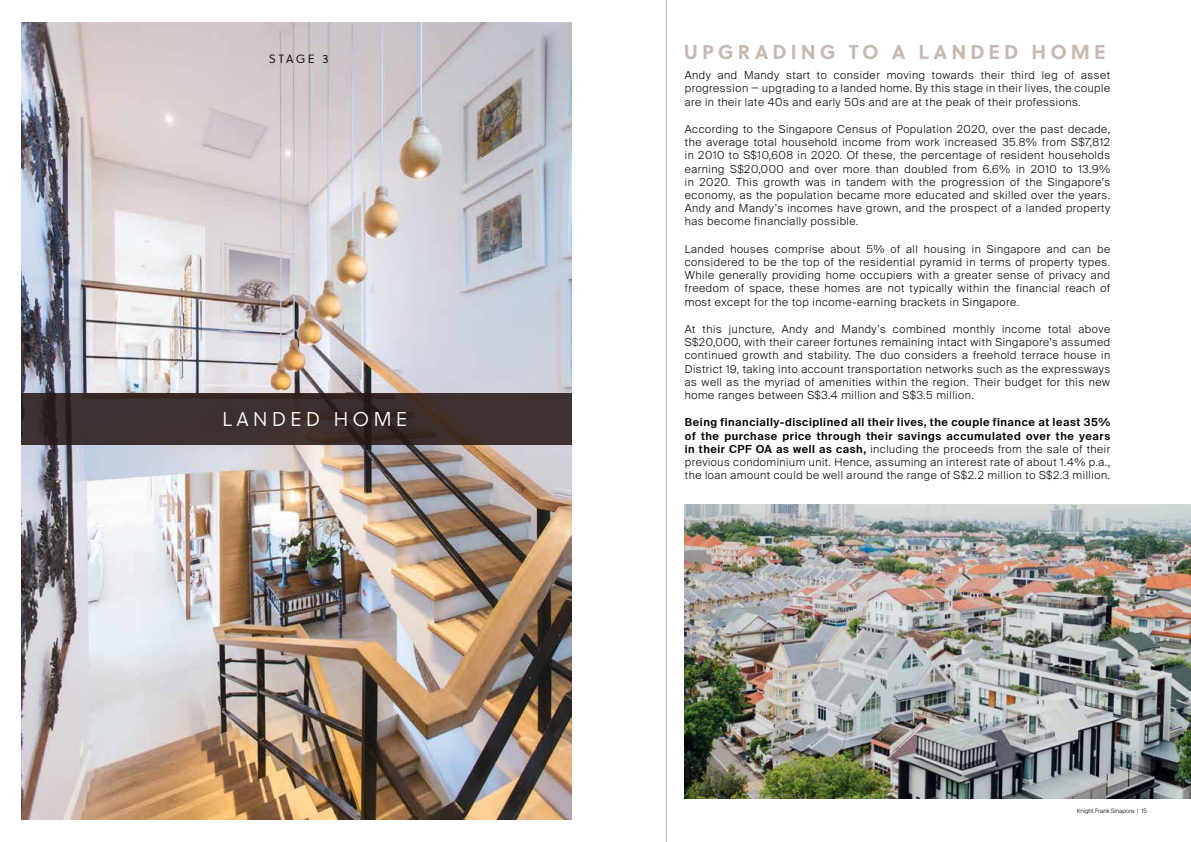
<style>
.page{position:relative;width:1191px;height:842px;background:#fff}
.page>*{position:absolute;margin:0;border:0;box-sizing:border-box;transform-origin:0 0}
.t1{font:700 20px "Soleil";letter-spacing:.2em;color:#c6b9ae}
.t2{font:20px "Soleil Lt";letter-spacing:.2em;color:#fff}
.t3{font:12px "Soleil Lt";letter-spacing:.19em;color:#000101}
.t4{font:300 11px/13.2px "Suisse Intl";letter-spacing:.05em;color:#000;text-align:justify}
.t5{font:300 6px "Suisse Intl";color:#000101}
.s1{font-weight:600}
</style>
<div class="page">
<img style="left:685px;top:505px;width:506px;height:293px">
<img style="left:22px;top:22px;width:550px;height:798px">
<svg style="left:22px;top:393px;width:550px;height:51px;background:#3b2e2c"></svg>
<hr style="left:666px;top:0;width:1px;height:842px;background:#c6b8ad">
<p class="t3" style="left:269px;top:50px;width:61px">STAGE 3</p>
<h1 class="t1" style="left:684px;top:36px;width:423px">UPGRADING TO A LANDED HOME</h1>
<h1 class="t2" style="left:222px;top:405px;width:187px">LANDED HOME</h1>
<p class="t4" style="left:685px;top:69px;width:427px">Andy and Mandy start to consider moving towards their third leg of asset progression — upgrading to a landed home. By this stage in their lives, the couple are in their late 40s and early 50s and are at the peak of their professions.</p>
<p class="t4" style="left:685px;top:123px;width:427px">According to the Singapore Census of Population 2020, over the past decade, the average total household income from work increased 35.8% from S$7,812 in 2010 to S$10,608 in 2020. Of these, the percentage of resident households earning S$20,000 and over more than doubled from 6.6% in 2010 to 13.9% in 2020. This growth was in tandem with the progression of the Singapore’s economy, as the population became more educated and skilled over the years.<br>Andy and Mandy’s incomes have grown, and the prospect of a landed property has become financially possible.</p>
<p class="t4" style="left:685px;top:242px;width:427px">Landed houses comprise about 5% of all housing in Singapore and can be considered to be the top of the residential pyramid in terms of property types.<br>While generally providing home occupiers with a greater sense of privacy and freedom of space, these homes are not typically within the financial reach of most except for the top income-earning brackets in Singapore.</p>
<p class="t4" style="left:685px;top:323px;width:427px">At this juncture, Andy and Mandy’s combined monthly income total above S$20,000, with their career fortunes remaining intact with Singapore’s assumed continued growth and stability. The duo considers a freehold terrace house in District 19, taking into account transportation networks such as the expressways as well as the myriad of amenities within the region. Their budget for this new home ranges between S$3.4 million and S$3.5 million.</p>
<p class="t4" style="left:685px;top:416px;width:427px"><span class="s1">Being financially-disciplined all their lives, the couple finance at least 35% of the purchase price through their savings accumulated over the years in their CPF OA as well as cash,</span> including the proceeds from the sale of their previous condominium unit. Hence, assuming an interest rate of about 1.4% p.a., the loan amount could be well around the range of S$2.2 million to S$2.3 million.</p>
<p class="t5" style="left:1076px;top:807px;width:72px">Knight Frank Sinapore | 15</p>
</div>
